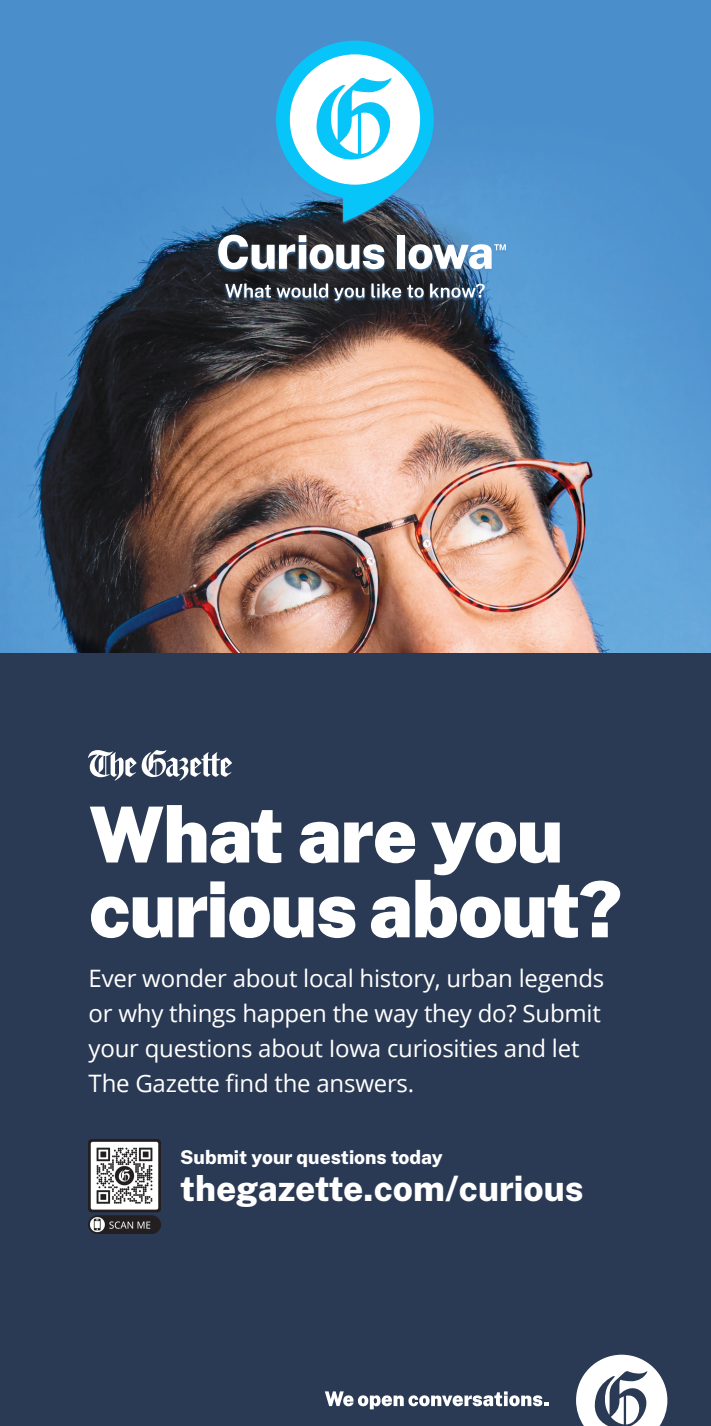
<style>
.page{position:relative;width:711px;height:1426px;background:#fff}
.page>*{position:absolute;margin:0;border:0;box-sizing:border-box;transform-origin:0 0}
.t1{font:900 77.3px/74.8px "Public Sans";letter-spacing:-.02em;color:#fff}
.t2{font:800 35px "Public Sans";letter-spacing:-.005em;color:#fff}
.t3{font:24px/35px "Open Sans";letter-spacing:-.01em;color:#fff}
.t4{font:800 19px "Public Sans";color:#fff}
</style>
<div class="page">
<img style="left:0;top:0;width:711px;height:653px">
<div style="left:0;top:653px;width:711px;height:773px;background:#2b3a54"></div>
<svg style="left:576px;top:1354px;width:91px;height:72px"></svg>
<svg style="left:325px;top:1391px;width:223px;height:18px"></svg>
<div style="left:216px;top:40px;width:292px;height:264px;background:#4f8fcc;opacity:.75"></div>
<svg style="left:225px;top:283px;width:103px;height:15px"></svg>
<svg style="left:334px;top:288px;width:30px;height:13px"></svg>
<svg style="left:371px;top:283px;width:30px;height:15px"></svg>
<svg style="left:407px;top:285px;width:17px;height:13px"></svg>
<svg style="left:430px;top:283px;width:55px;height:15px"></svg>
<svg style="left:218px;top:235px;width:166px;height:34px"></svg>
<div style="left:397px;top:235px;width:8px;height:34px;background:#fff"></div>
<svg style="left:409px;top:244px;width:97px;height:25px"></svg>
<svg style="left:276px;top:41px;width:158px;height:181px"></svg>
<img style="left:89px;top:1139px;width:72px;height:94px">
<svg style="left:88px;top:750px;width:144px;height:30px"></svg>
<p class="t1" style="left:89px;top:795px;width:535px">What are you curious about?</p>
<p class="t3" style="left:89px;top:960px;width:517px">Ever wonder about local history, urban legends or why things happen the way they do? Submit your questions about Iowa curiosities and let The Gazette find the answers.</p>
<p class="t4" style="left:180px;top:1144px;width:264px">Submit your questions today</p>
<p class="t2" style="left:180px;top:1165px;width:405px">thegazette.com/curious</p>
</div>
